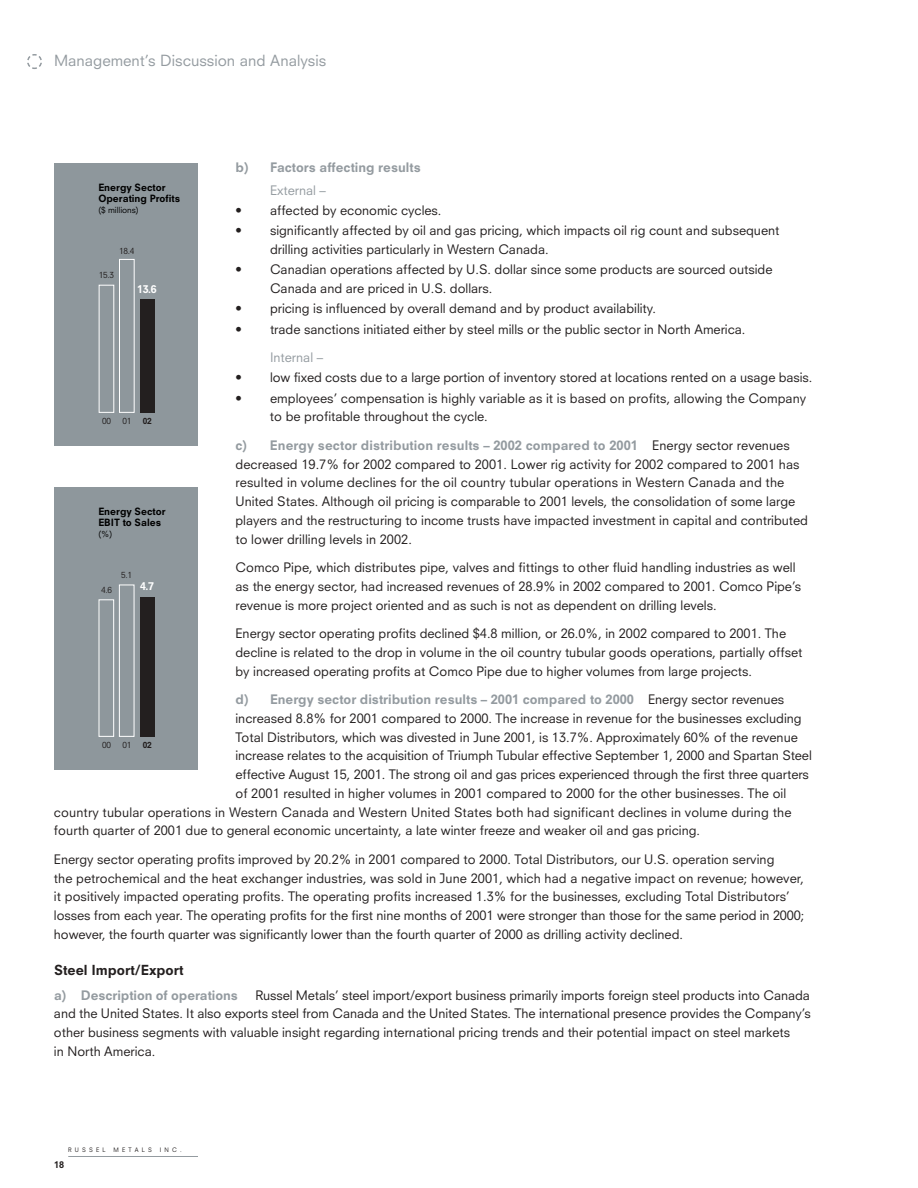
<style>
.page{position:relative;width:918px;height:1188px;background:#fff}
.page>*{position:absolute;margin:0;border:0;box-sizing:border-box;transform-origin:0 0}
.t1{font:15px "Neuzeit S";color:#949ba0}
.t2{font:800 13.5px "Neuzeit S";color:#231f1f}
.t3{font:12.75px/18.8px "Neuzeit S";color:#231f1f}
.t4{font:800 12.75px "Neuzeit S";color:#949ba0}
.t5{font:12.75px "Neuzeit S";color:#949ba0}
.t6{font:800 10.5px "Neuzeit S";color:#fff}
.t7{font:800 9.75px/11.2px "Neuzeit S";color:#000}
.t8{font:800 9px "Neuzeit S";color:#231f1f}
.t9{font:8.25px "Neuzeit S";letter-spacing:-.03em;color:#231f1f}
.t10{font:8.25px "Neuzeit S";color:#000}
.t11{font:800 8.25px "Neuzeit S";color:#231f1f}
.t12{font:6px "Neuzeit S";letter-spacing:.555em;color:#231f1f;scale:.95 1}
.s1{font-weight:800;color:#949ba0}
.s2{font-weight:400;color:#231f1f}
</style>
<div class="page">
<svg style="left:27px;top:54px;width:15px;height:15px"></svg>
<hr style="left:68px;top:1156px;width:130px;height:1px;background:#949ba0">
<div style="left:55px;top:163px;width:143px;height:283px;background:#8e979c"></div>
<svg style="left:98px;top:259px;width:37px;height:154px"></svg>
<div style="left:140px;top:299px;width:15px;height:113px;background:#231f1f"></div>
<div style="left:55px;top:487px;width:143px;height:283px;background:#8e979c"></div>
<svg style="left:98px;top:584px;width:37px;height:153px"></svg>
<div style="left:140px;top:597px;width:14px;height:139px;background:#231f1f"></div>
<p class="t1" style="left:54px;top:55px;width:274px">Management’s Discussion and Analysis</p>
<p class="t4" style="left:236px;top:162px;width:187px">b) Factors affecting results</p>
<p class="t5" style="left:270px;top:185px;width:57px">External –</p>
<p class="t3" style="left:236px;top:202px;width:208px">• affected by economic cycles.</p>
<p class="t3" style="left:270px;top:223px;width:511px;text-indent:-35px">• significantly affected by oil and gas pricing, which impacts oil rig count and subsequent drilling activities particularly in Western Canada.</p>
<p class="t3" style="left:270px;top:262px;width:504px;text-indent:-35px">• Canadian operations affected by U.S. dollar since some products are sourced outside<br>Canada and are priced in U.S. dollars.</p>
<p class="t3" style="left:236px;top:301px;width:422px">• pricing is influenced by overall demand and by product availability.</p>
<p class="t3" style="left:236px;top:321px;width:512px">• trade sanctions initiated either by steel mills or the public sector in North America.</p>
<p class="t5" style="left:270px;top:352px;width:55px">Internal –</p>
<p class="t3" style="left:236px;top:370px;width:578px">• low fixed costs due to a large portion of inventory stored at locations rented on a usage basis.</p>
<p class="t3" style="left:270px;top:390px;width:538px;text-indent:-34px">• employees’ compensation is highly variable as it is based on profits, allowing the Company to be profitable throughout the cycle.</p>
<p class="t3" style="left:235px;top:437px;width:574px"><span class="s1">c) Energy sector distribution results – 2002 compared to 2001</span> Energy sector revenues decreased 19.7% for 2002 compared to 2001. Lower rig activity for 2002 compared to 2001 has resulted in volume declines for the oil country tubular operations in Western Canada and the United States. Although oil pricing is comparable to 2001 levels, the consolidation of some large players and the restructuring to income trusts have impacted investment in capital and contributed to lower drilling levels in 2002.</p>
<p class="t3" style="left:236px;top:559px;width:567px">Comco Pipe, which distributes pipe, valves and fittings to other fluid handling industries as well as the energy sector, had increased revenues of 28.9% in 2002 compared to 2001. Comco Pipe’s revenue is more project oriented and as such is not as dependent on drilling levels.</p>
<p class="t3" style="left:236px;top:625px;width:568px">Energy sector operating profits declined $4.8 million, or 26.0%, in 2002 compared to 2001. The decline is related to the drop in volume in the oil country tubular goods operations, partially offset by increased operating profits at Comco Pipe due to higher volumes from large projects.</p>
<p class="t4" style="left:236px;top:694px;width:550px">d) Energy sector distribution results – 2001 compared to 2000 <span class="s2">Energy sector revenues</span></p>
<p class="t3" style="left:236px;top:710px;width:568px">increased 8.8% for 2001 compared to 2000. The increase in revenue for the businesses excluding</p>
<p class="t3" style="left:236px;top:729px;width:564px">Total Distributors, which was divested in June 2001, is 13.7%. Approximately 60% of the revenue</p>
<p class="t3" style="left:236px;top:748px;width:578px">increase relates to the acquisition of Triumph Tubular effective September 1, 2000 and Spartan Steel</p>
<p class="t3" style="left:236px;top:766px;width:575px">effective August 15, 2001. The strong oil and gas prices experienced through the first three quarters</p>
<p class="t3" style="left:236px;top:785px;width:552px">of 2001 resulted in higher volumes in 2001 compared to 2000 for the other businesses. The oil</p>
<p class="t3" style="left:54px;top:804px;width:739px">country tubular operations in Western Canada and Western United States both had significant declines in volume during the</p>
<p class="t3" style="left:54px;top:823px;width:648px">fourth quarter of 2001 due to general economic uncertainty, a late winter freeze and weaker oil and gas pricing.</p>
<p class="t3" style="left:54px;top:851px;width:752px">Energy sector operating profits improved by 20.2% in 2001 compared to 2000. Total Distributors, our U.S. operation serving<br>the petrochemical and the heat exchanger industries, was sold in June 2001, which had a negative impact on revenue; however, it positively impacted operating profits. The operating profits increased 1.3% for the businesses, excluding Total Distributors’ losses from each year. The operating profits for the first nine months of 2001 were stronger than those for the same period in 2000; however, the fourth quarter was significantly lower than the fourth quarter of 2000 as drilling activity declined.</p>
<p class="t2" style="left:54px;top:965px;width:131px">Steel Import/Export</p>
<p class="t4" style="left:54px;top:990px;width:185px">a) Description of operations</p>
<p class="t7" style="left:98px;top:183px;width:83px">Energy Sector<br>Operating Profits</p>
<p class="t10" style="left:98px;top:207px;width:42px">($ millions)</p>
<p class="t9" style="left:119px;top:247px;width:17px">18.4</p>
<p class="t9" style="left:99px;top:272px;width:17px">15.3</p>
<p class="t6" style="left:137px;top:285px;width:21px">13.6</p>
<p class="t9" style="left:102px;top:418px;width:10px">00</p>
<p class="t9" style="left:122px;top:418px;width:10px">01</p>
<p class="t11" style="left:143px;top:418px;width:10px">02</p>
<p class="t7" style="left:98px;top:507px;width:69px">Energy Sector<br>EBIT to Sales</p>
<p class="t10" style="left:98px;top:531px;width:15px">(%)</p>
<p class="t9" style="left:121px;top:572px;width:12px">5.1</p>
<p class="t6" style="left:140px;top:582px;width:15px">4.7</p>
<p class="t9" style="left:101px;top:587px;width:12px">4.6</p>
<p class="t9" style="left:102px;top:742px;width:10px">00</p>
<p class="t9" style="left:122px;top:742px;width:10px">01</p>
<p class="t11" style="left:143px;top:742px;width:10px">02</p>
<p class="t3" style="left:54px;top:987px;width:759px;text-indent:201px">Russel Metals’ steel import/export business primarily imports foreign steel products into Canada and the United States. It also exports steel from Canada and the United States. The international presence provides the Company’s other business segments with valuable insight regarding international pricing trends and their potential impact on steel markets<br>in North America.</p>
<p class="t12" style="left:68px;top:1147px;width:41px">RUSSEL</p>
<p class="t12" style="left:114px;top:1147px;width:42px">METALS</p>
<p class="t12" style="left:160px;top:1147px;width:25px">INC.</p>
<p class="t8" style="left:54px;top:1161px;width:12px">18</p>
</div>
